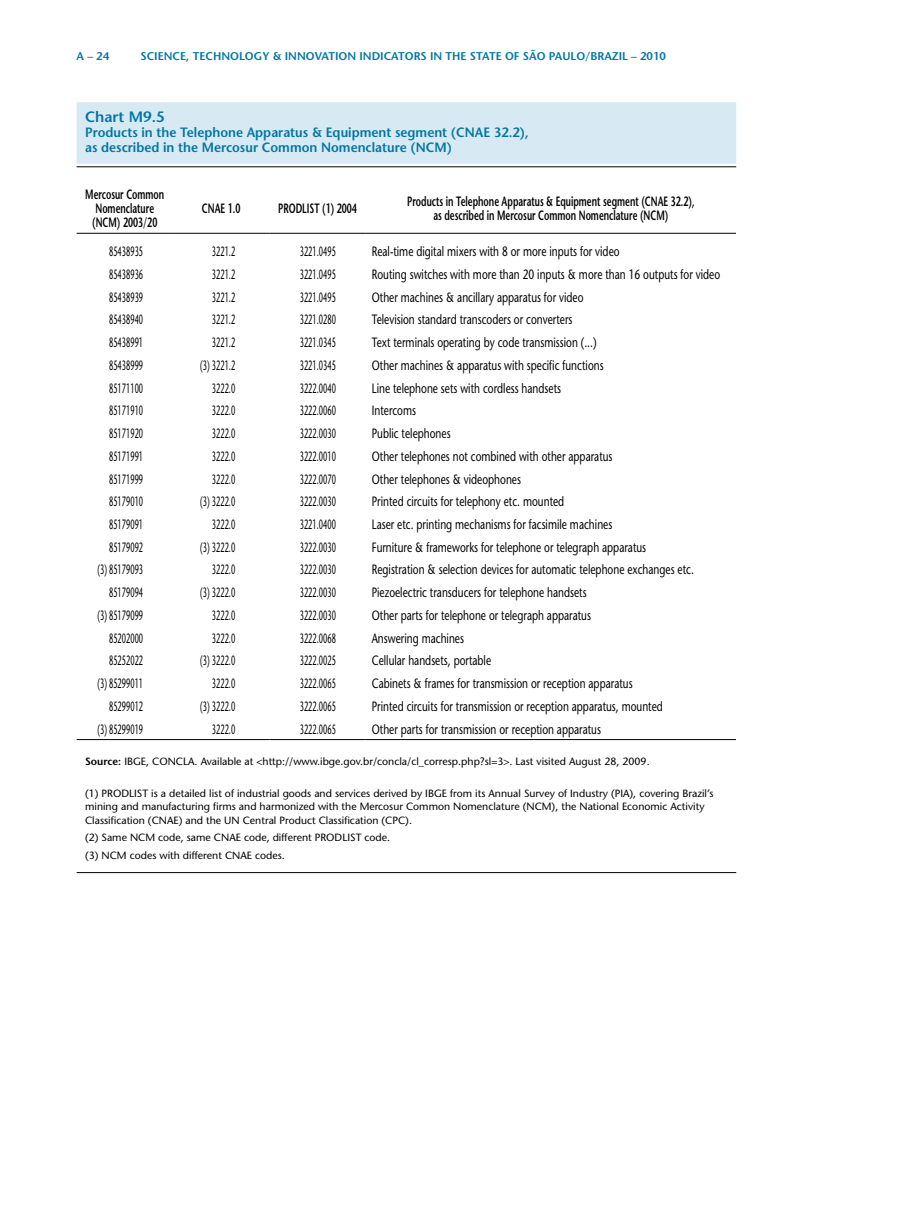
<style>
.page{position:relative;width:915px;height:1221px;background:#fff}
.page>*{position:absolute;margin:0;border:0;box-sizing:border-box;transform-origin:0 0}
.t1{font:600 15px "Stone Sans";color:#0076a3}
.t2{font:13.5px "Stone Sans";color:#000;scale:.75 1}
.t3{font:13.5px "Stone Sans";color:#000;scale:.55 1}
.t4{font:600 13.5px/14.2px "Stone Sans";color:#000;text-align:center;scale:.65 1}
.t5{font:600 13.5px/15px "Stone Sans";color:#0076a3;scale:.95 1}
.t6{font:600 11.25px "Stone Sans";color:#0076a3}
.t7{font:10.5px/13.5px "Stone Sans";color:#000}
.s1{font-weight:600}
</style>
<div class="page">
<div style="left:77px;top:102px;width:659px;height:62px;background:#d7e9f3"></div>
<hr style="left:77px;top:166px;width:659px;height:1px;background:#000">
<hr style="left:77px;top:872px;width:659px;height:1px;background:#000">
<hr style="left:77px;top:233px;width:96px;height:1px;background:#000">
<hr style="left:173px;top:233px;width:96px;height:1px;background:#000">
<hr style="left:269px;top:233px;width:96px;height:1px;background:#000">
<hr style="left:365px;top:233px;width:370px;height:1px;background:#000">
<hr style="left:77px;top:739px;width:96px;height:1px;background:#000">
<hr style="left:173px;top:739px;width:96px;height:1px;background:#000">
<hr style="left:269px;top:739px;width:96px;height:1px;background:#000">
<hr style="left:365px;top:739px;width:370px;height:1px;background:#000">
<p class="t6" style="left:77px;top:49px;width:34px">A – 24</p>
<p class="t6" style="left:140px;top:49px;width:527px">science, technology &amp; innovation indicators in the state of são paulo/brazil – 2010</p>
<p class="t1" style="left:85px;top:107px;width:81px">Chart M9.5</p>
<p class="t5" style="left:85px;top:125px;width:468px">Products in the Telephone Apparatus &amp; Equipment segment (CNAE 32.2), as described in the Mercosur Common Nomenclature (NCM)</p>
<p class="t4" style="left:85px;top:187px;width:123px">Mercosur Common<br>Nomenclature (NCM) 2003/20</p>
<p class="t4" style="left:202px;top:201px;width:61px">CNAE 1.0</p>
<p class="t4" style="left:278px;top:201px;width:123px">PRODLIST (1) 2004</p>
<p class="t4" style="left:407px;top:194px;width:443px">Products in Telephone Apparatus &amp; Equipment segment (CNAE 32.2), as described in Mercosur Common Nomenclature (NCM)</p>
<p class="t3" style="left:109px;top:243px;width:63px">85438935</p>
<p class="t3" style="left:212px;top:243px;width:44px">3221.2</p>
<p class="t3" style="left:299px;top:243px;width:67px">3221.0495</p>
<p class="t2" style="left:371px;top:243px;width:332px">Real-time digital mixers with 8 or more inputs for video</p>
<p class="t3" style="left:109px;top:266px;width:63px">85438936</p>
<p class="t3" style="left:212px;top:266px;width:44px">3221.2</p>
<p class="t3" style="left:299px;top:266px;width:67px">3221.0495</p>
<p class="t2" style="left:371px;top:266px;width:466px">Routing switches with more than 20 inputs &amp; more than 16 outputs for video</p>
<p class="t3" style="left:109px;top:289px;width:63px">85438939</p>
<p class="t3" style="left:212px;top:289px;width:44px">3221.2</p>
<p class="t3" style="left:299px;top:289px;width:67px">3221.0495</p>
<p class="t2" style="left:371px;top:289px;width:284px">Other machines &amp; ancillary apparatus for video</p>
<p class="t3" style="left:109px;top:311px;width:63px">85438940</p>
<p class="t3" style="left:212px;top:311px;width:44px">3221.2</p>
<p class="t3" style="left:299px;top:311px;width:67px">3221.0280</p>
<p class="t2" style="left:371px;top:311px;width:269px">Television standard transcoders or converters</p>
<p class="t3" style="left:109px;top:334px;width:63px">85438991</p>
<p class="t3" style="left:212px;top:334px;width:44px">3221.2</p>
<p class="t3" style="left:299px;top:334px;width:67px">3221.0345</p>
<p class="t2" style="left:371px;top:334px;width:301px">Text terminals operating by code transmission (...)</p>
<p class="t3" style="left:109px;top:357px;width:63px">85438999</p>
<p class="t3" style="left:200px;top:357px;width:65px">(3) 3221.2</p>
<p class="t3" style="left:299px;top:357px;width:67px">3221.0345</p>
<p class="t2" style="left:371px;top:357px;width:310px">Other machines &amp; apparatus with specific functions</p>
<p class="t3" style="left:109px;top:379px;width:63px">85171100</p>
<p class="t3" style="left:212px;top:379px;width:44px">3222.0</p>
<p class="t3" style="left:299px;top:379px;width:67px">3222.0040</p>
<p class="t2" style="left:371px;top:379px;width:254px">Line telephone sets with cordless handsets</p>
<p class="t3" style="left:109px;top:402px;width:63px">85171910</p>
<p class="t3" style="left:212px;top:402px;width:44px">3222.0</p>
<p class="t3" style="left:299px;top:402px;width:67px">3222.0060</p>
<p class="t2" style="left:371px;top:402px;width:60px">Intercoms</p>
<p class="t3" style="left:109px;top:425px;width:63px">85171920</p>
<p class="t3" style="left:212px;top:425px;width:44px">3222.0</p>
<p class="t3" style="left:299px;top:425px;width:67px">3222.0030</p>
<p class="t2" style="left:371px;top:425px;width:107px">Public telephones</p>
<p class="t3" style="left:109px;top:448px;width:63px">85171991</p>
<p class="t3" style="left:212px;top:448px;width:44px">3222.0</p>
<p class="t3" style="left:299px;top:448px;width:67px">3222.0010</p>
<p class="t2" style="left:371px;top:448px;width:322px">Other telephones not combined with other apparatus</p>
<p class="t3" style="left:109px;top:470px;width:63px">85171999</p>
<p class="t3" style="left:212px;top:470px;width:44px">3222.0</p>
<p class="t3" style="left:299px;top:470px;width:67px">3222.0070</p>
<p class="t2" style="left:371px;top:470px;width:200px">Other telephones &amp; videophones</p>
<p class="t3" style="left:109px;top:493px;width:63px">85179010</p>
<p class="t3" style="left:200px;top:493px;width:65px">(3) 3222.0</p>
<p class="t3" style="left:299px;top:493px;width:67px">3222.0030</p>
<p class="t2" style="left:371px;top:493px;width:258px">Printed circuits for telephony etc. mounted</p>
<p class="t3" style="left:109px;top:516px;width:63px">85179091</p>
<p class="t3" style="left:212px;top:516px;width:44px">3222.0</p>
<p class="t3" style="left:299px;top:516px;width:67px">3221.0400</p>
<p class="t2" style="left:371px;top:516px;width:322px">Laser etc. printing mechanisms for facsimile machines</p>
<p class="t3" style="left:109px;top:538px;width:63px">85179092</p>
<p class="t3" style="left:200px;top:538px;width:65px">(3) 3222.0</p>
<p class="t3" style="left:299px;top:538px;width:67px">3222.0030</p>
<p class="t2" style="left:371px;top:538px;width:367px">Furniture &amp; frameworks for telephone or telegraph apparatus</p>
<p class="t3" style="left:97px;top:561px;width:85px">(3) 85179093</p>
<p class="t3" style="left:212px;top:561px;width:44px">3222.0</p>
<p class="t3" style="left:299px;top:561px;width:67px">3222.0030</p>
<p class="t2" style="left:371px;top:561px;width:431px">Registration &amp; selection devices for automatic telephone exchanges etc.</p>
<p class="t3" style="left:109px;top:584px;width:63px">85179094</p>
<p class="t3" style="left:200px;top:584px;width:65px">(3) 3222.0</p>
<p class="t3" style="left:299px;top:584px;width:67px">3222.0030</p>
<p class="t2" style="left:371px;top:584px;width:288px">Piezoelectric transducers for telephone handsets</p>
<p class="t3" style="left:97px;top:607px;width:85px">(3) 85179099</p>
<p class="t3" style="left:212px;top:607px;width:44px">3222.0</p>
<p class="t3" style="left:299px;top:607px;width:67px">3222.0030</p>
<p class="t2" style="left:371px;top:607px;width:294px">Other parts for telephone or telegraph apparatus</p>
<p class="t3" style="left:109px;top:629px;width:63px">85202000</p>
<p class="t3" style="left:212px;top:629px;width:44px">3222.0</p>
<p class="t3" style="left:299px;top:629px;width:67px">3222.0068</p>
<p class="t2" style="left:371px;top:629px;width:124px">Answering machines</p>
<p class="t3" style="left:109px;top:652px;width:63px">85252022</p>
<p class="t3" style="left:200px;top:652px;width:65px">(3) 3222.0</p>
<p class="t3" style="left:299px;top:652px;width:67px">3222.0025</p>
<p class="t2" style="left:371px;top:652px;width:161px">Cellular handsets, portable</p>
<p class="t3" style="left:97px;top:675px;width:85px">(3) 85299011</p>
<p class="t3" style="left:212px;top:675px;width:44px">3222.0</p>
<p class="t3" style="left:299px;top:675px;width:67px">3222.0065</p>
<p class="t2" style="left:371px;top:675px;width:349px">Cabinets &amp; frames for transmission or reception apparatus</p>
<p class="t3" style="left:109px;top:697px;width:63px">85299012</p>
<p class="t3" style="left:200px;top:697px;width:65px">(3) 3222.0</p>
<p class="t3" style="left:299px;top:697px;width:67px">3222.0065</p>
<p class="t2" style="left:371px;top:697px;width:389px">Printed circuits for transmission or reception apparatus, mounted</p>
<p class="t3" style="left:97px;top:720px;width:85px">(3) 85299019</p>
<p class="t3" style="left:212px;top:720px;width:44px">3222.0</p>
<p class="t3" style="left:299px;top:720px;width:67px">3222.0065</p>
<p class="t2" style="left:371px;top:720px;width:307px">Other parts for transmission or reception apparatus</p>
<p class="t7" style="left:85px;top:754px;width:566px"><span class="s1">Source:</span> IBGE, CONCLA. Available at &lt;http://www.ibge.gov.br/concla/cl_corresp.php?sl=3&gt;. Last visited August 28, 2009.</p>
<p class="t7" style="left:85px;top:786px;width:629px">(1) PRODLIST is a detailed list of industrial goods and services derived by IBGE from its Annual Survey of Industry (PIA), covering Brazil’s mining and manufacturing firms and harmonized with the Mercosur Common Nomenclature (NCM), the National Economic Activity<br>Classification (CNAE) and the UN Central Product Classification (CPC).</p>
<p class="t7" style="left:85px;top:828px;width:306px;line-height:17.7px">(2) Same NCM code, same CNAE code, different PRODLIST code. (3) NCM codes with different CNAE codes.</p>
</div>
